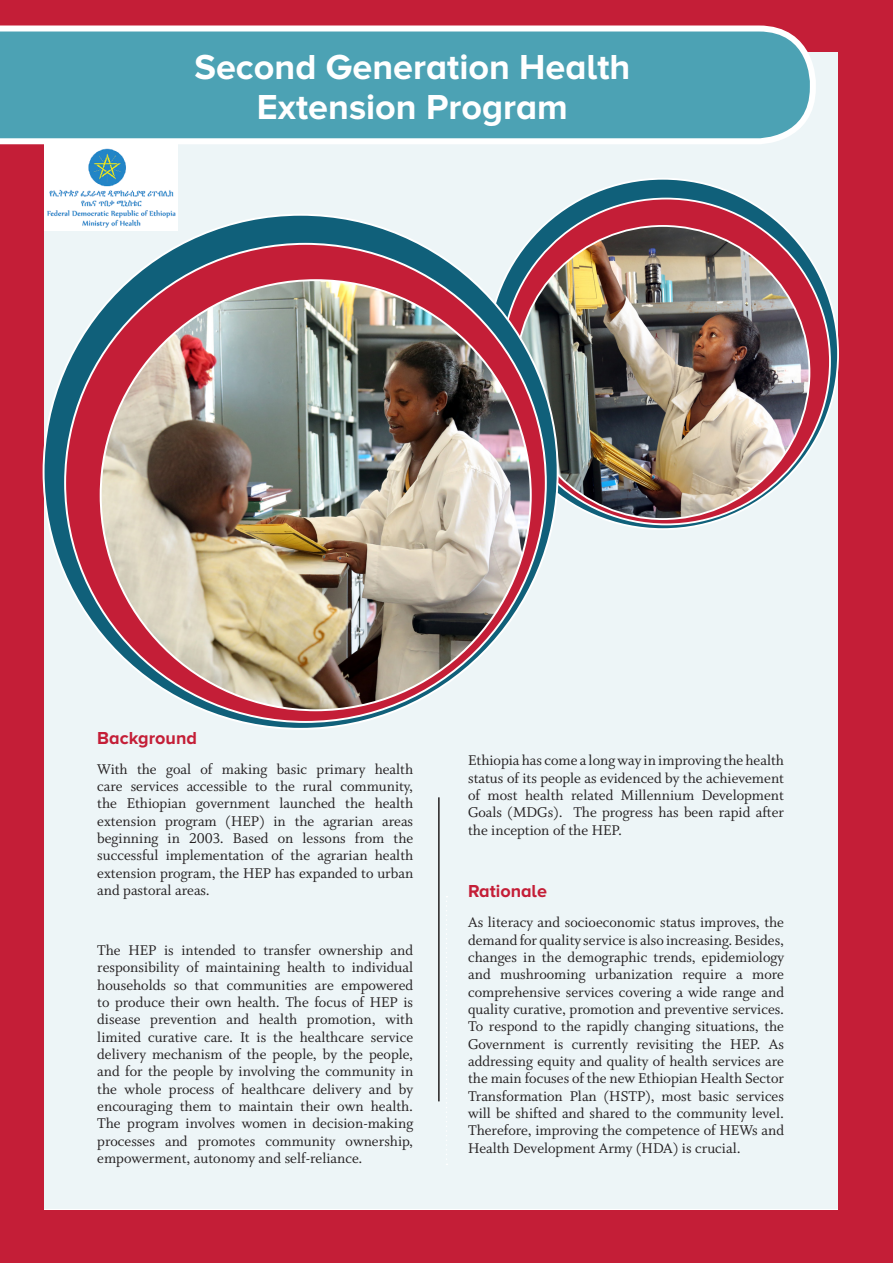
<style>
.page{position:relative;width:893px;height:1263px;background:#fff}
.page>*{position:absolute;margin:0;border:0;box-sizing:border-box;transform-origin:0 0}
.t1{font:700 36px/39.6px "Proxima Nova A";color:#fff;text-align:center}
.t2{font:700 18px "Proxima Nova A";color:#c41e37}
.t3{font:15.75px/17.4px "Whitman Roman LF";color:#231f20;text-align:justify}
</style>
<div class="page">
<div style="left:43px;top:41px;width:850px;height:1168px;background:#edf5f7"></div>
<div style="left:839px;top:26px;width:54px;height:1237px;background:#c41e37"></div>
<div style="left:0;top:1210px;width:893px;height:53px;background:#c41e37"></div>
<div style="left:0;top:0;width:43px;height:1263px;background:#c41e37"></div>
<div style="left:0;top:0;width:893px;height:52px;background:#c41e37"></div>
<svg style="left:0;top:26px;width:816px;height:118px;background:#5daabb"></svg>
<svg style="left:488px;top:179px;width:350px;height:350px;background:#36798f"></svg>
<div style="left:502px;top:199px;width:328px;height:325px;background:#c41e37;border-radius:50%"></div>
<img style="left:516px;top:226px;width:293px;height:293px;border-radius:147px">
<img style="left:45px;top:144px;width:132px;height:87px">
<svg style="left:44px;top:215px;width:514px;height:514px;background:#2a7188"></svg>
<div style="left:65px;top:244px;width:481px;height:478px;background:#c41e37;border-radius:50%"></div>
<img style="left:101px;top:280px;width:430px;height:430px;border-radius:215px">
<svg style="left:446px;top:896px;width:1px;height:269px"></svg>
<hr style="left:438px;top:797px;width:2px;height:304px;background:#231f20">
<h1 class="t1" style="left:194px;top:48px;width:437px">Second Generation Health<br>Extension Program</h1>
<p class="t2" style="left:97px;top:727px;width:101px">Background</p>
<p class="t3" style="left:97px;top:760px;width:317px">With the goal of making basic primary health care services accessible to the rural community, the Ethiopian government launched the health extension program (HEP) in the agrarian areas beginning in 2003. Based on lessons from the successful implementation of the agrarian health extension program, the HEP has expanded to urban and pastoral areas.</p>
<p class="t3" style="left:97px;top:942px;width:317px">The HEP is intended to transfer ownership and responsibility of maintaining health to individual households so that communities are empowered to produce their own health. The focus of HEP is disease prevention and health promotion, with limited curative care. It is the healthcare service delivery mechanism of the people, by the people, and for the people by involving the community in the whole process of healthcare delivery and by encouraging them to maintain their own health.<br>The program involves women in decision-making processes and promotes community ownership, empowerment, autonomy and self-reliance.</p>
<p class="t3" style="left:468px;top:752px;width:317px">Ethiopia has come a long way in improving the health status of its people as evidenced by the achievement of most health related Millennium Development Goals (MDGs). The progress has been rapid after the inception of the HEP.</p>
<p class="t2" style="left:468px;top:881px;width:80px">Rationale</p>
<p class="t3" style="left:468px;top:914px;width:317px">As literacy and socioeconomic status improves, the demand for quality service is also increasing. Besides, changes in the demographic trends, epidemiology and mushrooming urbanization require a more comprehensive services covering a wide range and quality curative, promotion and preventive services.<br>To respond to the rapidly changing situations, the Government is currently revisiting the HEP. As addressing equity and quality of health services are the main focuses of the new Ethiopian Health Sector Transformation Plan (HSTP), most basic services will be shifted and shared to the community level.<br>Therefore, improving the competence of HEWs and Health Development Army (HDA) is crucial.</p>
</div>
